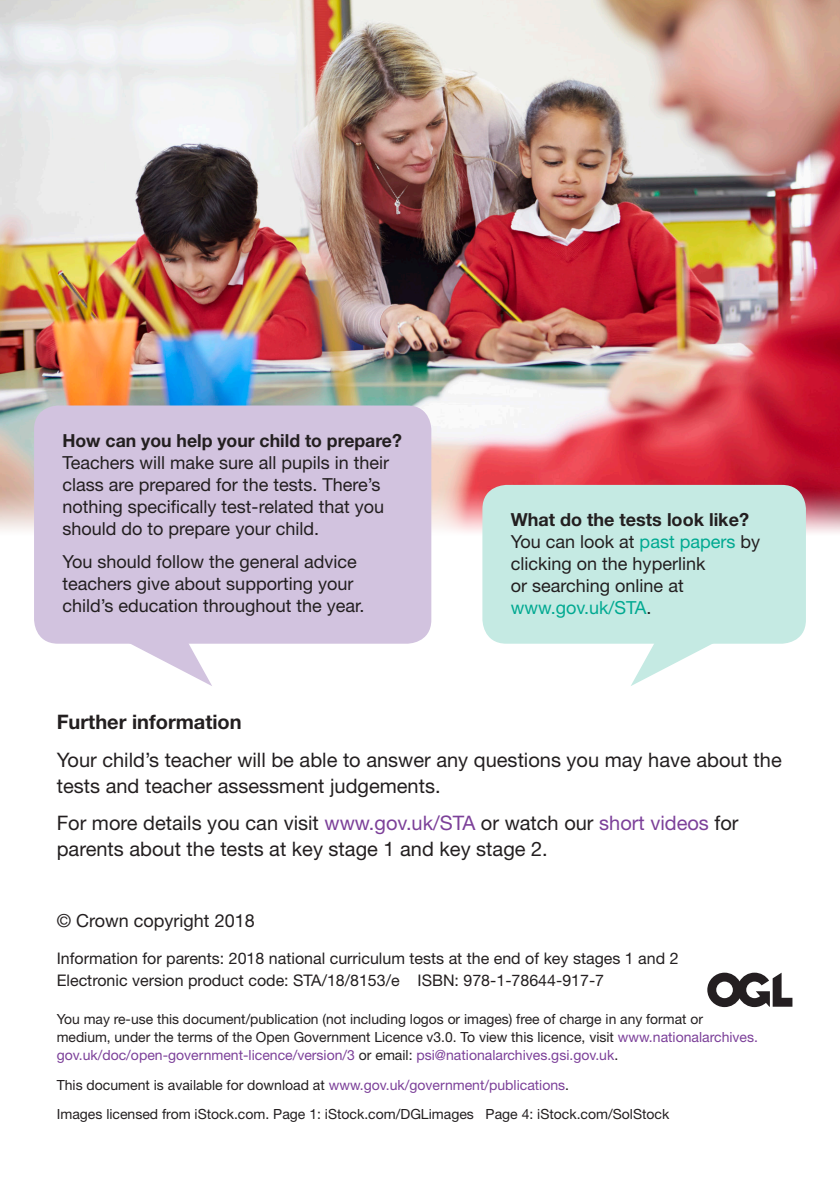
<style>
.page{position:relative;width:840px;height:1191px;background:#fff}
.page>*{position:absolute;margin:0;border:0;box-sizing:border-box;transform-origin:0 0}
.Body{font:20px/26px "Helvetica Neue LT Std";color:#231f20}
.Subhead{font:700 20px "Helvetica Neue LT Std";color:#231f20}
.Body-2{font:18px/22px "Helvetica Neue LT Std";color:#231f20}
.Body-3{font:16px "Helvetica Neue LT Std";color:#231f20}
.Body-4{font:14px/18px "Helvetica Neue LT Std";color:#231f20}
.s1{font-weight:700}
.s2{color:#00a991}
.s3{color:#7c4099}
</style>
<div class="page">
<svg style="left:707px;top:972px;width:85px;height:35px"></svg>
<img style="left:0;top:0;width:839px;height:539px">
<svg style="left:92px;top:643px;width:120px;height:43px"></svg>
<div style="left:34px;top:405px;width:397px;height:238px;background:#d2c3df;border-radius:24px"></div>
<svg style="left:630px;top:643px;width:120px;height:43px"></svg>
<div style="left:482px;top:485px;width:323px;height:158px;background:#c5eae3;border-radius:24px"></div>
<p class="Body-2" style="left:62px;top:429px;width:341px"><span class="s1">How can you help your child to prepare?<br></span>Teachers will make sure all pupils in their class are prepared for the tests. There’s nothing specifically test-related that you should do to prepare your child.</p>
<p class="Body-2" style="left:62px;top:550px;width:303px">You should follow the general advice teachers give about supporting your child’s education throughout the year.</p>
<p class="Body-2" style="left:510px;top:508px;width:251px"><span class="s1">What do the tests look like?<br></span>You can look at <span class="s2">past papers</span> by clicking on the hyperlink<br>or searching online at <span class="s2">www.gov.uk/STA</span>.</p>
<p class="Subhead" style="left:57px;top:709px;width:186px">Further information</p>
<p class="Body" style="left:57px;top:746px;width:726px">Your child’s teacher will be able to answer any questions you may have about the tests and teacher assessment judgements.</p>
<p class="Body" style="left:57px;top:809px;width:683px">For more details you can visit <span class="s3">www.gov.uk/STA</span> or watch our <span class="s3">short videos</span> for parents about the tests at key stage 1 and key stage 2.</p>
<p class="Body-2" style="left:57px;top:909px;width:199px">© Crown copyright 2018</p>
<p class="Body-3" style="left:57px;top:948px;width:623px">Information for parents: 2018 national curriculum tests at the end of key stages 1 and 2</p>
<p class="Body-3" style="left:57px;top:971px;width:548px">Electronic version product code: STA/18/8153/e ISBN: 978-1-78644-917-7</p>
<p class="Body-4" style="left:57px;top:1010px;width:702px">You may re-use this document/publication (not including logos or images) free of charge in any format or medium, under the terms of the Open Government Licence v3.0. To view this licence, visit <span class="s3">www.nationalarchives. gov.uk/doc/open-government-licence/version/3</span> or email: <span class="s3">psi@nationalarchives.gsi.gov.uk</span>.</p>
<p class="Body-4" style="left:57px;top:1075px;width:513px">This document is available for download at <span class="s3">www.gov.uk/government/publications</span>.</p>
<p class="Body-4" style="left:57px;top:1104px;width:613px">Images licensed from iStock.com. Page 1: iStock.com/DGLimages Page 4: iStock.com/SolStock</p>
</div>
